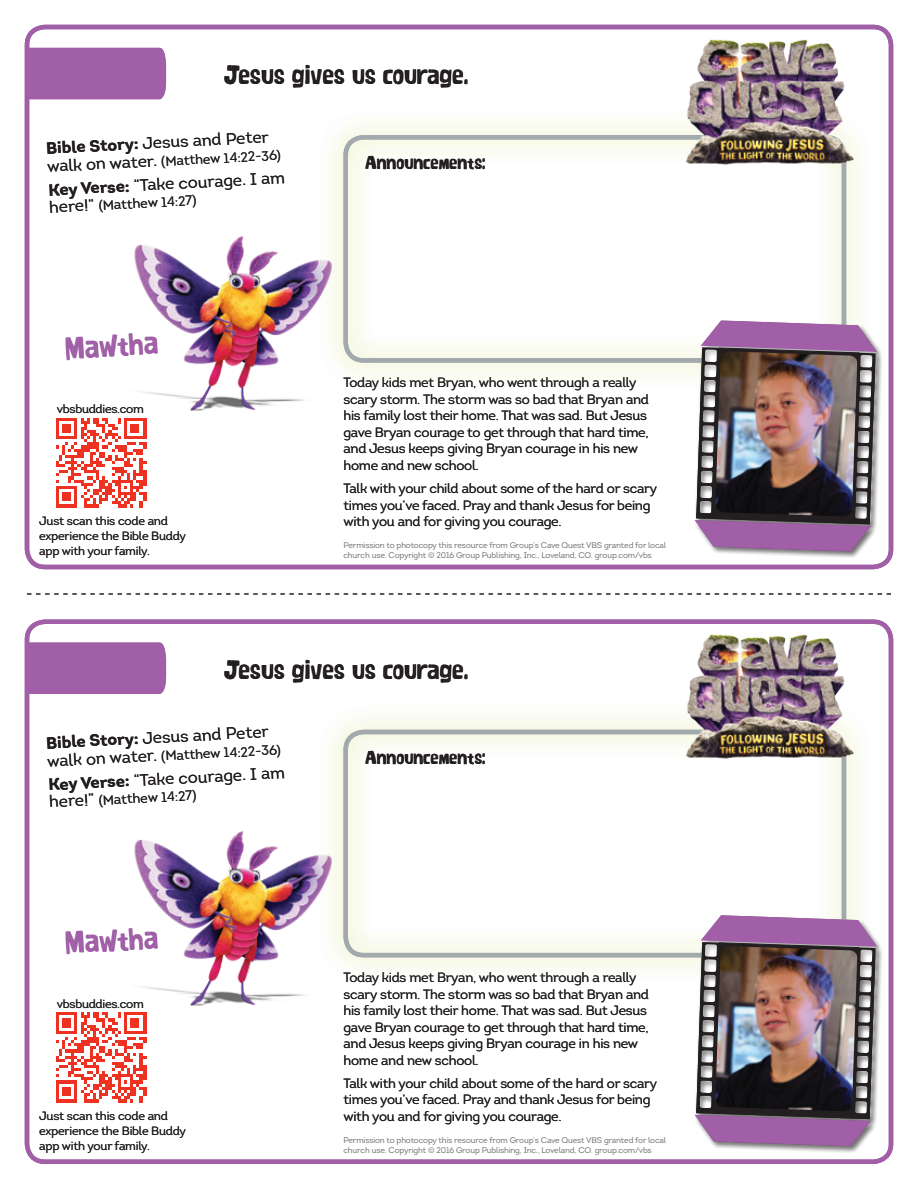
<style>
.page{position:relative;width:918px;height:1188px;background:#fff}
.page>*{position:absolute;margin:0;border:0;box-sizing:border-box;transform-origin:0 0}
.t1{font:30px "Bosque Wood";color:#a05fa7}
.t2{font:25.5px "Bosque Wood";color:#231f20}
.t3{font:18px "Bosque Wood";color:#231f20}
.t4{font:16.5px "Intro";color:#231f20}
.t5{font:13.5px/16.5px "Intro";letter-spacing:-.02em;color:#231f20}
.t6{font:12px/15px "Intro";letter-spacing:-.02em;color:#231f20}
.t7{font:8.25px/10.5px "Intro";letter-spacing:-.02em;color:#6c6d70}
.s1{font-weight:700}
.s2{font-size:16.5px}
</style>
<div class="page">
<svg style="left:27px;top:593px;width:864px;height:2px"></svg>
<img style="left:134px;top:236px;width:184px;height:175px">
<img style="left:687px;top:39px;width:158px;height:71px">
<div style="left:25px;top:25px;width:868px;height:544px;border:4px solid #a05fa7;border-radius:18px"></div>
<svg style="left:56px;top:418px;width:90px;height:90px"></svg>
<div style="left:26px;top:48px;width:140px;height:51px;background:#a05fa7"></div>
<div style="left:318px;top:110px;width:554px;height:278px;background:#dfe894;opacity:.75"></div>
<div style="left:343px;top:135px;width:503px;height:228px;border:4px solid #a2aaad;border-radius:18px"></div>
<div style="left:694px;top:319px;width:189px;height:240px;background:#231f20;opacity:.4"></div>
<img style="left:695px;top:321px;width:181px;height:230px">
<img style="left:134px;top:831px;width:184px;height:175px">
<img style="left:687px;top:634px;width:158px;height:71px">
<div style="left:25px;top:620px;width:868px;height:544px;border:4px solid #a05fa7;border-radius:18px"></div>
<svg style="left:56px;top:1013px;width:90px;height:90px"></svg>
<div style="left:26px;top:643px;width:140px;height:51px;background:#a05fa7"></div>
<div style="left:318px;top:705px;width:554px;height:278px;background:#dfe894;opacity:.75"></div>
<div style="left:343px;top:730px;width:503px;height:227px;border:4px solid #a2aaad;border-radius:18px"></div>
<div style="left:694px;top:914px;width:189px;height:239px;background:#231f20;opacity:.4"></div>
<img style="left:695px;top:915px;width:181px;height:231px">
<h2 class="t2" style="left:224px;top:59px;width:246px">Jesus gives us courage.</h2>
<p class="t4" style="left:46px;top:138px;width:224px;rotate:-3deg"><span class="s1">Bible Story:</span> Jesus and Peter</p>
<p class="t5" style="left:47px;top:159px;width:235px;rotate:-3deg"><span class="s2">walk on water.</span> (Matthew 14:22-36)</p>
<p class="t4" style="left:48px;top:180px;width:238px;rotate:-3deg"><span class="s1">Key Verse:</span> “Take courage. I am</p>
<p class="t5" style="left:49px;top:200px;width:149px;rotate:-3deg"><span class="s2">here!”</span> (Matthew 14:27)</p>
<h1 class="t1" style="left:64px;top:329px;width:94px;rotate:-3deg">Mawtha</h1>
<p class="t6" style="left:57px;top:401px;width:89px">vbsbuddies.com</p>
<p class="t6" style="left:39px;top:514px;width:148px">Just scan this code and experience the Bible Buddy app with your family.</p>
<h3 class="t3" style="left:365px;top:151px;width:122px">Announcements:</h3>
<p class="t5" style="left:343px;top:375px;width:307px">Today kids met Bryan, who went through a really scary storm. The storm was so bad that Bryan and his family lost their home. That was sad. But Jesus gave Bryan courage to get through that hard time, and Jesus keeps giving Bryan courage in his new home and new school.</p>
<p class="t5" style="left:343px;top:480px;width:315px">Talk with your child about some of the hard or scary times you’ve faced. Pray and thank Jesus for being with you and for giving you courage.</p>
<p class="t7" style="left:343px;top:540px;width:324px">Permission to photocopy this resource from Group’s Cave Quest VBS granted for local church use. Copyright © 2016 Group Publishing, Inc., Loveland, CO. group.com/vbs</p>
<h2 class="t2" style="left:224px;top:654px;width:246px">Jesus gives us courage.</h2>
<p class="t4" style="left:46px;top:733px;width:224px;rotate:-3deg"><span class="s1">Bible Story:</span> Jesus and Peter</p>
<p class="t5" style="left:47px;top:754px;width:235px;rotate:-3deg"><span class="s2">walk on water.</span> (Matthew 14:22-36)</p>
<p class="t4" style="left:48px;top:775px;width:238px;rotate:-3deg"><span class="s1">Key Verse:</span> “Take courage. I am</p>
<p class="t5" style="left:49px;top:794px;width:149px;rotate:-3deg"><span class="s2">here!”</span> (Matthew 14:27)</p>
<h1 class="t1" style="left:64px;top:923px;width:94px;rotate:-3deg">Mawtha</h1>
<p class="t6" style="left:57px;top:996px;width:89px">vbsbuddies.com</p>
<p class="t6" style="left:39px;top:1108px;width:148px">Just scan this code and experience the Bible Buddy app with your family.</p>
<h3 class="t3" style="left:365px;top:746px;width:122px">Announcements:</h3>
<p class="t5" style="left:343px;top:969px;width:307px">Today kids met Bryan, who went through a really scary storm. The storm was so bad that Bryan and his family lost their home. That was sad. But Jesus gave Bryan courage to get through that hard time, and Jesus keeps giving Bryan courage in his new home and new school.</p>
<p class="t5" style="left:343px;top:1075px;width:315px">Talk with your child about some of the hard or scary times you’ve faced. Pray and thank Jesus for being with you and for giving you courage.</p>
<p class="t7" style="left:343px;top:1135px;width:324px">Permission to photocopy this resource from Group’s Cave Quest VBS granted for local church use. Copyright © 2016 Group Publishing, Inc., Loveland, CO. group.com/vbs</p>
</div>
